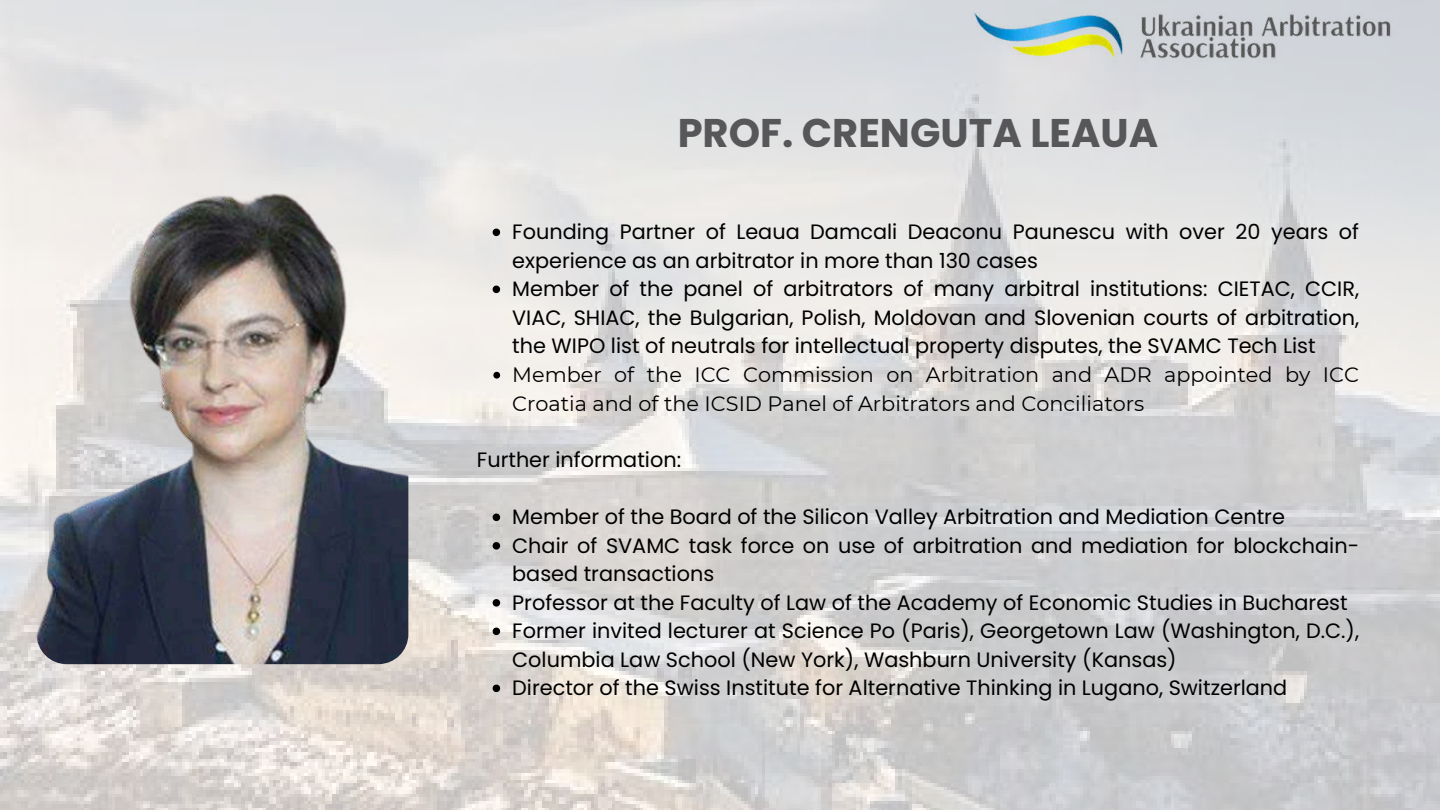
<style>
.page{position:relative;width:1440px;height:810px;background:#fff}
.page>*{position:absolute;margin:0;border:0;box-sizing:border-box;transform-origin:0 0}
.t1{font:700 40px "Poppins";color:#575759}
.t2{font:20.8px/28.5px "Poppins";color:#000}
.t3{font:20.8px/28.5px "Montserrat";color:#000}
</style>
<div class="page">
<img style="left:0;top:0;width:1440px;height:810px">
<img style="left:37px;top:187px;width:371px;height:477px;border-radius:30px">
<img style="left:970px;top:0;width:470px;height:70px">
<svg style="left:477px;top:217px;width:882px;height:486px"></svg>
<svg style="left:493px;top:229px;width:7px;height:7px"></svg>
<svg style="left:493px;top:286px;width:7px;height:7px"></svg>
<svg style="left:493px;top:372px;width:7px;height:7px"></svg>
<svg style="left:493px;top:514px;width:7px;height:7px"></svg>
<svg style="left:493px;top:542px;width:7px;height:8px"></svg>
<svg style="left:493px;top:599px;width:7px;height:8px"></svg>
<svg style="left:493px;top:628px;width:7px;height:7px"></svg>
<svg style="left:493px;top:685px;width:7px;height:7px"></svg>
<h1 class="t1" style="left:678px;top:105px;width:482px">PROF. CRENGUTA LEAUA</h1>
<p class="t2" style="left:512px;top:218px;width:848px">Founding Partner of Leaua Damcali Deaconu Paunescu with over 20 years of experience as an arbitrator in more than 130 cases<br>Member of the panel of arbitrators of many arbitral institutions: CIETAC, CCIR, VIAC, SHIAC, the Bulgarian, Polish, Moldovan and Slovenian courts of arbitration, the WIPO list of neutrals for intellectual property disputes, the SVAMC Tech List</p>
<p class="t3" style="left:512px;top:361px;width:848px">Member of the ICC Commission on Arbitration and ADR appointed by ICC<br>Croatia and of the ICSID Panel of Arbitrators and Conciliators</p>
<p class="t2" style="left:477px;top:446px;width:206px">Further information:</p>
<p class="t2" style="left:512px;top:503px;width:848px">Member of the Board of the Silicon Valley Arbitration and Mediation Centre<br>Chair of SVAMC task force on use of arbitration and mediation for blockchain&shy;based transactions<br>Professor at the Faculty of Law of the Academy of Economic Studies in Bucharest Former invited lecturer at Science Po (Paris), Georgetown Law (Washington, D.C.), Columbia Law School (New York), Washburn University (Kansas)<br>Director of the Swiss Institute for Alternative Thinking in Lugano, Switzerland</p>
</div>
